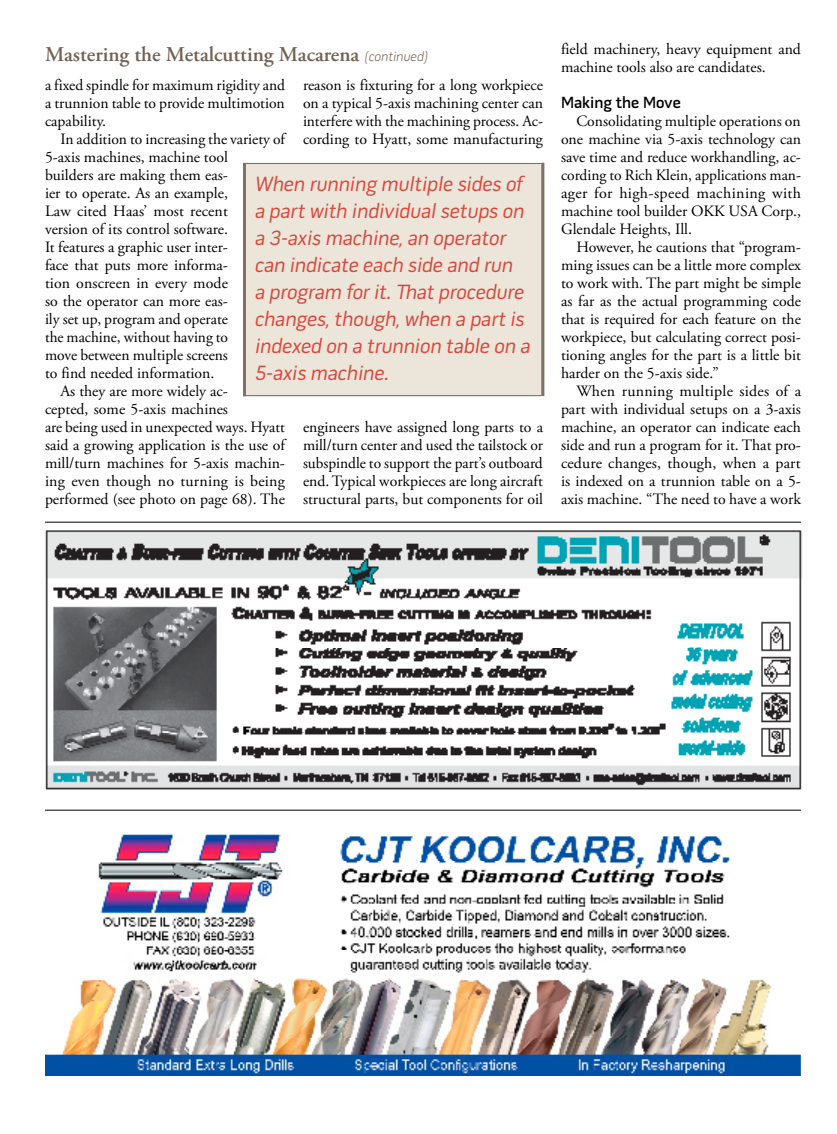
<style>
.page{position:relative;width:837px;height:1134px;background:#fff}
.page>*{position:absolute;margin:0;border:0;box-sizing:border-box;transform-origin:0 0}
.t1{font:italic 21px/27px "Pill Gothic 600 mg";color:#db4639}
.t2{font:600 21px "Adobe Garamond Pro";color:#756154}
.t3{font:600 16.5px "Pill Gothic 600 mg";color:#000}
.t4{font:15.75px/18px "Adobe Garamond Pro";color:#000;text-align:justify}
.s1{font-family:"Pill Gothic 600 mg Light Obq";font-weight:400;font-size:13.5px}
</style>
<div class="page">
<img style="left:45px;top:834px;width:756px;height:242px">
<hr style="left:45px;top:810px;width:756px;height:1px;background:#000">
<img style="left:45px;top:530px;width:758px;height:260px">
<hr style="left:45px;top:522px;width:756px;height:1px;background:#000">
<div style="left:243px;top:164px;width:301px;height:232px;background:#ece5da"></div>
<hr style="left:246px;top:163px;width:295px;height:1px;background:#807168">
<hr style="left:246px;top:395px;width:295px;height:1px;background:#807168">
<hr style="left:243px;top:163px;width:3px;height:233px;background:#807168">
<hr style="left:541px;top:163px;width:3px;height:233px;background:#807168">
<h1 class="t2" style="left:45px;top:42px;width:385px">Mastering the Metalcutting Macarena <span class="s1">(continued)</span></h1>
<p class="t4" style="left:45px;top:77px;width:242px">a fixed spindle for maximum rigidity and a trunnion table to provide multimotion capability.</p>
<p class="t4" style="left:60px;top:131px;width:226px">In addition to increasing the variety of</p>
<p class="t4" style="left:45px;top:149px;width:185px">5-axis machines, machine tool</p>
<p class="t4" style="left:45px;top:167px;width:185px">builders are making them eas-</p>
<p class="t4" style="left:45px;top:185px;width:185px">ier to operate. As an example,</p>
<p class="t4" style="left:45px;top:203px;width:184px">Law cited Haas’ most recent</p>
<p class="t4" style="left:45px;top:221px;width:184px">version of its control software.</p>
<p class="t4" style="left:45px;top:239px;width:185px">It features a graphic user inter-</p>
<p class="t4" style="left:45px;top:257px;width:185px">face that puts more informa-</p>
<p class="t4" style="left:45px;top:275px;width:185px">tion onscreen in every mode</p>
<p class="t4" style="left:45px;top:293px;width:185px">so the operator can more eas-</p>
<p class="t4" style="left:45px;top:311px;width:184px">ily set up, program and operate</p>
<p class="t4" style="left:45px;top:329px;width:185px">the machine, without having to</p>
<p class="t4" style="left:45px;top:347px;width:185px">move between multiple screens</p>
<p class="t4" style="left:45px;top:365px;width:171px">to find needed information.</p>
<p class="t4" style="left:60px;top:383px;width:169px">As they are more widely ac-</p>
<p class="t4" style="left:45px;top:401px;width:185px">cepted, some 5-axis machines</p>
<p class="t4" style="left:45px;top:419px;width:241px">are being used in unexpected ways. Hyatt</p>
<p class="t4" style="left:45px;top:437px;width:241px">said a growing application is the use of</p>
<p class="t4" style="left:45px;top:455px;width:242px">mill/turn machines for 5-axis machin-</p>
<p class="t4" style="left:45px;top:473px;width:241px">ing even though no turning is being</p>
<p class="t4" style="left:45px;top:491px;width:241px">performed (see photo on page 68). The</p>
<p class="t4" style="left:303px;top:77px;width:242px">reason is fixturing for a long workpiece on a typical 5-axis machining center can interfere with the machining process. Ac&shy;cording to Hyatt, some manufacturing</p>
<h1 class="t1" style="left:255px;top:172px;width:277px">When running multiple sides of a part with individual setups on a 3-axis machine, an operator can indicate each side and run<br>a program for it. That procedure changes, though, when a part is indexed on a trunnion table on a<br>5-axis machine.</h1>
<p class="t4" style="left:303px;top:419px;width:242px">engineers have assigned long parts to a mill/turn center and used the tailstock or subspindle to support the part’s outboard end. Typical workpieces are long aircraft structural parts, but components for oil</p>
<p class="t4" style="left:561px;top:41px;width:242px">field machinery, heavy equipment and machine tools also are candidates.</p>
<p class="t3" style="left:561px;top:96px;width:122px">Making the Move</p>
<p class="t4" style="left:561px;top:113px;width:242px;text-indent:15px">Consolidating multiple operations on one machine via 5-axis technology can save time and reduce workhandling, ac&shy;cording to Rich Klein, applications man&shy;ager for high-speed machining with machine tool builder OKK USA Corp., Glendale Heights, Ill.</p>
<p class="t4" style="left:561px;top:239px;width:242px;text-indent:15px">However, he cautions that “program&shy;ming issues can be a little more complex to work with. The part might be simple as far as the actual programming code that is required for each feature on the workpiece, but calculating correct posi&shy;tioning angles for the part is a little bit harder on the 5-axis side.”</p>
<p class="t4" style="left:561px;top:383px;width:242px;text-indent:15px">When running multiple sides of a part with individual setups on a 3-axis machine, an operator can indicate each side and run a program for it. That pro&shy;cedure changes, though, when a part is indexed on a trunnion table on a 5- axis machine. “The need to have a work</p>
</div>
